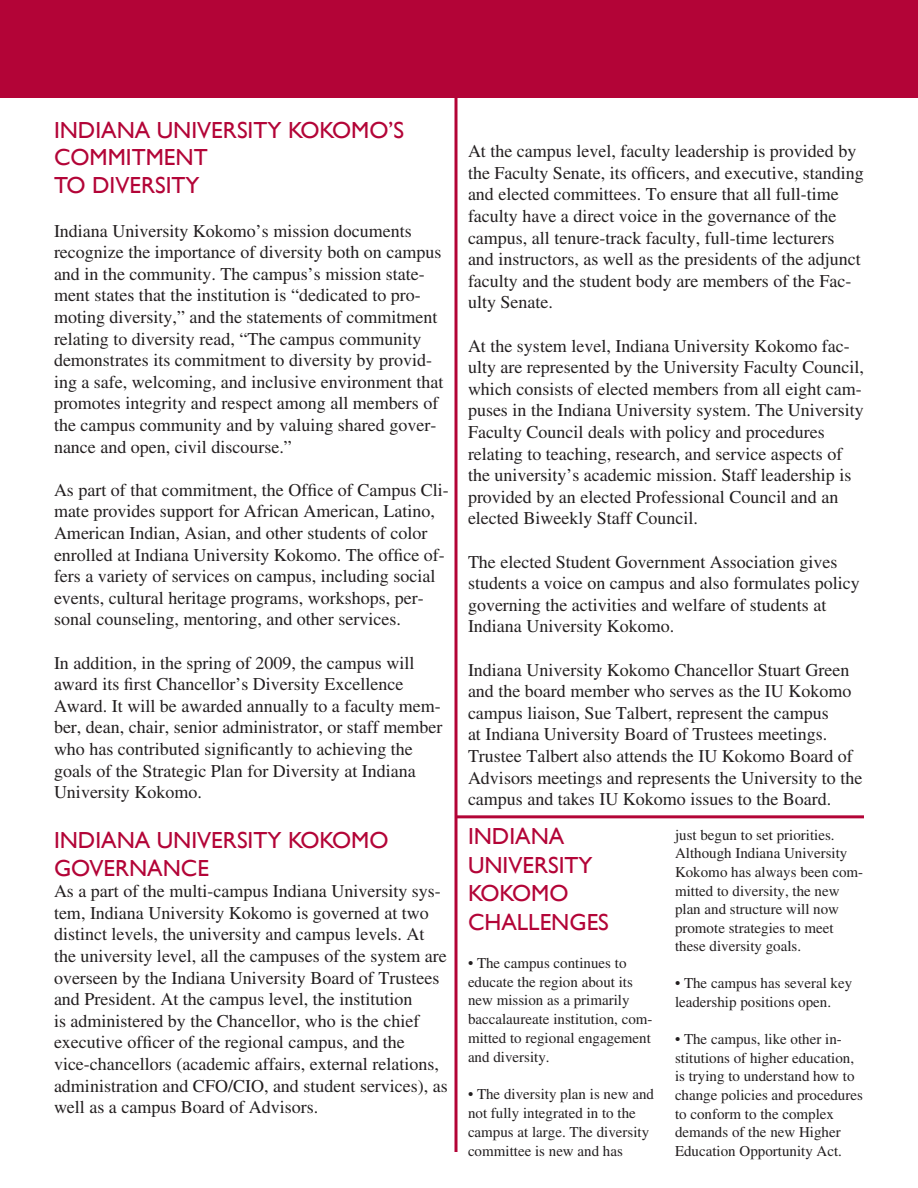
<style>
.page{position:relative;width:918px;height:1188px;background:#fff}
.page>*{position:absolute;margin:0;border:0;box-sizing:border-box;transform-origin:0 0}
.t1{font:23.25px/27.9px "Gill Sans";color:#b30437}
.t2{font:18px/21.6px "Times";color:#231f20}
.t3{font:15px/18.6px "Times";color:#231f20}
</style>
<div class="page">
<svg style="left:454px;top:98px;width:4px;height:1054px;background:#c54268"></svg>
<div style="left:0;top:0;width:918px;height:98px;background:#b30437"></div>
<hr style="left:456px;top:815px;width:408px;height:3px;background:#b30437">
<p class="t1" style="left:54px;top:116px;width:350px">INDIANA UNIVERSITY KOKOMO’S<br>COMM ITMENT<br>TO DIVERSITY</p>
<p class="t2" style="left:54px;top:220px;width:391px">Indiana University Kokomo’s mission documents recognize the importance of diversity both on campus and in the community. The campus’s mission state&shy;ment states that the institution is “dedicated to pro&shy;moting diversity,” and the statements of commitment relating to diversity read, “The campus community demonstrates its commitment to diversity by provid&shy;ing a safe, welcoming, and inclusive environment that promotes integrity and respect among all members of the campus community and by valuing shared gover&shy;nance and open, civil discourse.”</p>
<p class="t2" style="left:54px;top:479px;width:396px">As part of that commitment, the Office of Campus Cli&shy;mate provides support for African American, Latino, American Indian, Asian, and other students of color enrolled at Indiana University Kokomo. The office of&shy;fers a variety of services on campus, including social events, cultural heritage programs, workshops, per&shy;sonal counseling, mentoring, and other services.</p>
<p class="t2" style="left:54px;top:652px;width:390px">In addition, in the spring of 2009, the campus will award its first Chancellor’s Diversity Excellence Award. It will be awarded annually to a faculty mem&shy;ber, dean, chair, senior administrator, or staff member who has contributed significantly to achieving the goals of the Strategic Plan for Diversity at Indiana University Kokomo.</p>
<p class="t1" style="left:54px;top:826px;width:336px">INDIANA UNIVERSITY KOKOMO<br>GOVERNANC E</p>
<p class="t2" style="left:54px;top:880px;width:395px">As a part of the multi-campus Indiana University sys&shy;tem, Indiana University Kokomo is governed at two distinct levels, the university and campus levels. At the university level, all the campuses of the system are overseen by the Indiana University Board of Trustees and President. At the campus level, the institution<br>is administered by the Chancellor, who is the chief executive officer of the regional campus, and the vice-chancellors (academic affairs, external relations, administration and CFO/CIO, and student services), as well as a campus Board of Advisors.</p>
<p class="t2" style="left:468px;top:140px;width:397px">At the campus level, faculty leadership is provided by the Faculty Senate, its officers, and executive, standing and elected committees. To ensure that all full-time faculty have a direct voice in the governance of the campus, all tenure-track faculty, full-time lecturers and instructors, as well as the presidents of the adjunct faculty and the student body are members of the Fac&shy;ulty Senate.</p>
<p class="t2" style="left:468px;top:335px;width:397px">At the system level, Indiana University Kokomo fac&shy;ulty are represented by the University Faculty Council, which consists of elected members from all eight cam&shy;puses in the Indiana University system. The University Faculty Council deals with policy and procedures relating to teaching, research, and service aspects of the university’s academic mission. Staff leadership is provided by an elected Professional Council and an elected Biweekly Staff Council.</p>
<p class="t2" style="left:468px;top:551px;width:393px">The elected Student Government Association gives students a voice on campus and also formulates policy governing the activities and welfare of students at Indiana University Kokomo.</p>
<p class="t2" style="left:468px;top:659px;width:396px">Indiana University Kokomo Chancellor Stuart Green and the board member who serves as the IU Kokomo campus liaison, Sue Talbert, represent the campus<br>at Indiana University Board of Trustees meetings.<br>Trustee Talbert also attends the IU Kokomo Board of Advisors meetings and represents the University to the campus and takes IU Kokomo issues to the Board.</p>
<p class="t1" style="left:468px;top:822px;width:141px;line-height:28.7px">INDIANA<br>UNIVERSITY<br>KOKOMO<br>CHALLENGES</p>
<p class="t3" style="left:468px;top:953px;width:186px">• The campus continues to educate the region about its new mission as a primarily baccalaureate institution, com&shy;mitted to regional engagement and diversity.</p>
<p class="t3" style="left:468px;top:1085px;width:188px">• The diversity plan is new and not fully integrated in to the campus at large. The diversity committee is new and has</p>
<p class="t3" style="left:675px;top:825px;width:190px">just begun to set priorities.<br>Although Indiana University<br>Kokomo has always been com&shy;mitted to diversity, the new plan and structure will now promote strategies to meet these diversity goals.</p>
<p class="t3" style="left:675px;top:974px;width:179px">• The campus has several key leadership positions open.</p>
<p class="t3" style="left:675px;top:1030px;width:189px">• The campus, like other in&shy;stitutions of higher education, is trying to understand how to change policies and procedures to conform to the complex demands of the new Higher<br>Education Opportunity Act.</p>
</div>
